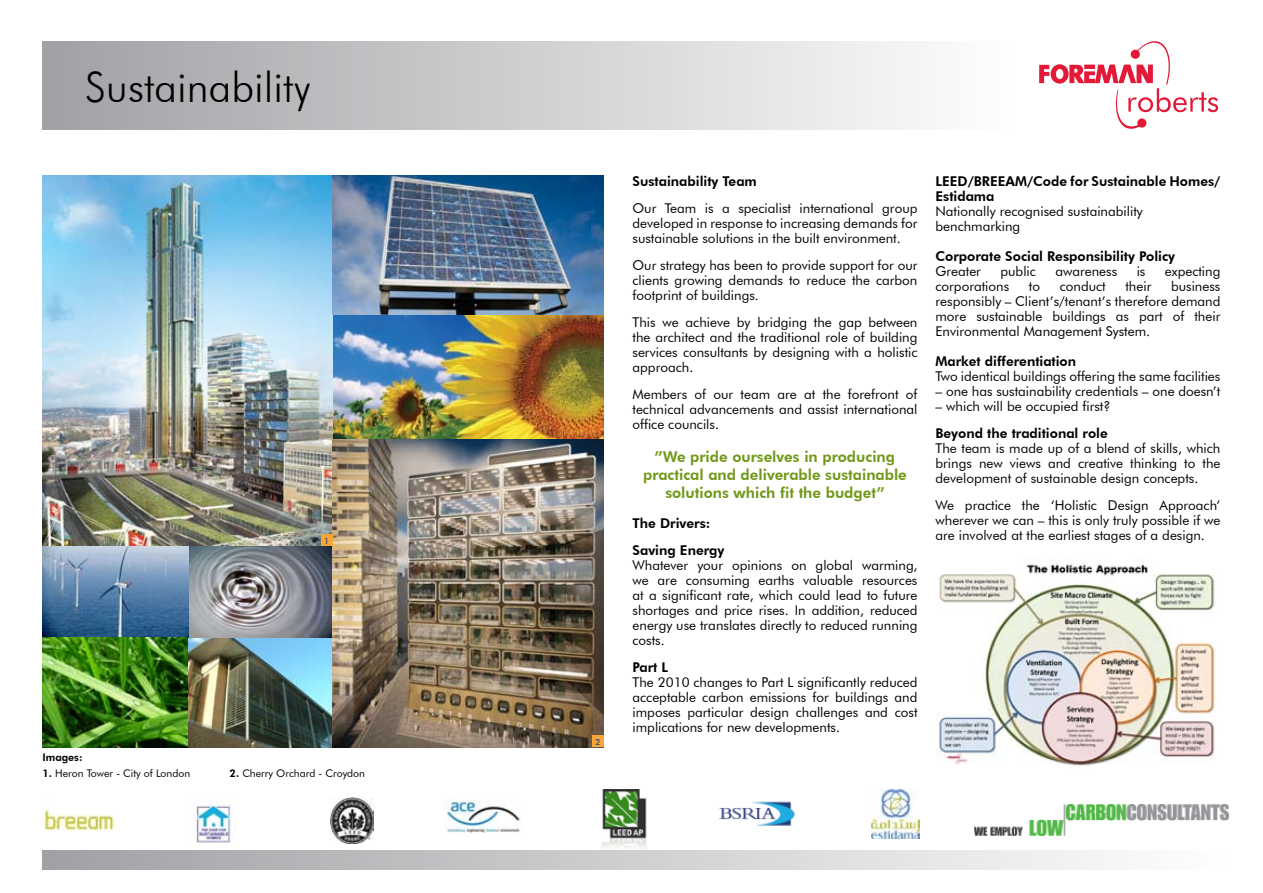
<style>
.page{position:relative;width:1263px;height:893px;background:#fff}
.page>*{position:absolute;margin:0;border:0;box-sizing:border-box;transform-origin:0 0}
.t1{font:300 42px "Futura BT";color:#000}
.t2{font:800 15px/18px "Futura BT";color:#719817;text-align:center}
.t3{font:13.5px/15px "Futura BT";color:#000;text-align:justify}
.t4{font:800 13.5px/27px "Futura BT";color:#000}
.t5{font:10.5px "Futura BT";color:#000}
.t6{font:800 10.5px "Futura BT";color:#000}
.t7{font:500 8.4px "Futura BT";color:#25408f}
.s1{font-weight:800}
</style>
<div class="page">
<img style="left:975px;top:804px;width:254px;height:32px">
<img style="left:43px;top:808px;width:72px;height:23px">
<img style="left:444px;top:799px;width:77px;height:35px">
<img style="left:719px;top:801px;width:76px;height:25px">
<img style="left:331px;top:797px;width:43px;height:46px">
<img style="left:601px;top:790px;width:46px;height:59px">
<img style="left:193px;top:805px;width:44px;height:38px">
<img style="left:872px;top:789px;width:47px;height:49px">
<img style="left:43px;top:175px;width:290px;height:572px">
<img style="left:333px;top:315px;width:271px;height:432px">
<img style="left:333px;top:175px;width:271px;height:140px">
<div style="left:43px;top:42px;width:972px;height:88px;background:linear-gradient(to right,#9fa1a4,#fefefe)"></div>
<svg style="left:1039px;top:41px;width:179px;height:88px"></svg>
<div style="left:43px;top:850px;width:1185px;height:20px;background:linear-gradient(to right,#9fa1a4,#fefefe)"></div>
<div style="left:321px;top:534px;width:12px;height:12px;background:#faa634"></div>
<div style="left:592px;top:735px;width:12px;height:12px;background:#faa634"></div>
<img style="left:936px;top:557px;width:279px;height:209px">
<h1 class="t1" style="left:85px;top:62px;width:227px">Sustainability</h1>
<p class="t7" style="left:324px;top:536px;width:7px">1</p>
<p class="t6" style="left:43px;top:750px;width:42px">Images:</p>
<p class="t5" style="left:43px;top:767px;width:149px"><span class="s1">1.</span> Heron Tower - City of London</p>
<p class="t5" style="left:230px;top:767px;width:137px"><span class="s1">2.</span> Cherry Orchard - Croydon</p>
<p class="t7" style="left:595px;top:736px;width:7px">2</p>
<p class="t4" style="left:632px;top:167px;width:126px">Sustainability Team</p>
<p class="t3" style="left:632px;top:200px;width:286px">Our Team is a specialist international group developed in response to increasing demands for sustainable solutions in the built environment.</p>
<p class="t3" style="left:632px;top:257px;width:286px">Our strategy has been to provide support for our clients growing demands to reduce the carbon footprint of buildings.</p>
<p class="t3" style="left:632px;top:314px;width:286px">This we achieve by bridging the gap between the architect and the traditional role of building services consultants by designing with a holistic approach.</p>
<p class="t3" style="left:632px;top:386px;width:286px">Members of our team are at the forefront of technical advancements and assist international office councils.</p>
<p class="t2" style="left:643px;top:447px;width:265px">”We pride ourselves in producing practical and deliverable sustainable solutions which fit the budget”</p>
<p class="t4" style="left:632px;top:509px;width:93px">The Drivers:<br>Saving Energy</p>
<p class="t3" style="left:632px;top:557px;width:286px">Whatever your opinions on global warming, we are consuming earths valuable resources at a significant rate, which could lead to future shortages and price rises. In addition, reduced energy use translates directly to reduced running costs.</p>
<p class="t4" style="left:632px;top:653px;width:37px">Part L</p>
<p class="t3" style="left:632px;top:674px;width:286px">The 2010 changes to Part L significantly reduced acceptable carbon emissions for buildings and imposes particular design challenges and cost implications for new developments.</p>
<p class="t4" style="left:935px;top:173px;width:286px;line-height:15px">LEED/BREEAM/Code for Sustainable Homes/<br>Estidama</p>
<p class="t3" style="left:935px;top:203px;width:209px">Nationally recognised sustainability benchmarking</p>
<p class="t4" style="left:935px;top:242px;width:241px">Corporate Social Responsibility Policy</p>
<p class="t3" style="left:935px;top:263px;width:47px">Greater</p>
<p class="t3" style="left:1000px;top:263px;width:37px">public</p>
<p class="t3" style="left:1055px;top:263px;width:63px">awareness</p>
<p class="t3" style="left:1137px;top:263px;width:10px">is</p>
<p class="t3" style="left:1165px;top:263px;width:57px">expecting</p>
<p class="t3" style="left:935px;top:278px;width:75px">corporations</p>
<p class="t3" style="left:1029px;top:278px;width:13px">to</p>
<p class="t3" style="left:1060px;top:278px;width:47px">conduct</p>
<p class="t3" style="left:1125px;top:278px;width:27px">their</p>
<p class="t3" style="left:935px;top:278px;width:286px;text-indent:236px">business responsibly – Client’s/tenant’s therefore demand more sustainable buildings as part of their Environmental Management System.</p>
<p class="t4" style="left:935px;top:347px;width:142px">Market differentiation</p>
<p class="t3" style="left:935px;top:368px;width:286px">Two identical buildings offering the same facilities</p>
<p class="t3" style="left:935px;top:383px;width:286px">– one has sustainability credentials – one doesn’t</p>
<p class="t3" style="left:935px;top:398px;width:176px">– which will be occupied first?</p>
<p class="t4" style="left:935px;top:419px;width:174px">Beyond the traditional role</p>
<p class="t3" style="left:935px;top:440px;width:286px">The team is made up of a blend of skills, which brings new views and creative thinking to the development of sustainable design concepts.</p>
<p class="t3" style="left:935px;top:497px;width:286px">We practice the ‘Holistic Design Approach’ wherever we can – this is only truly possible if we are involved at the earliest stages of a design.</p>
</div>
